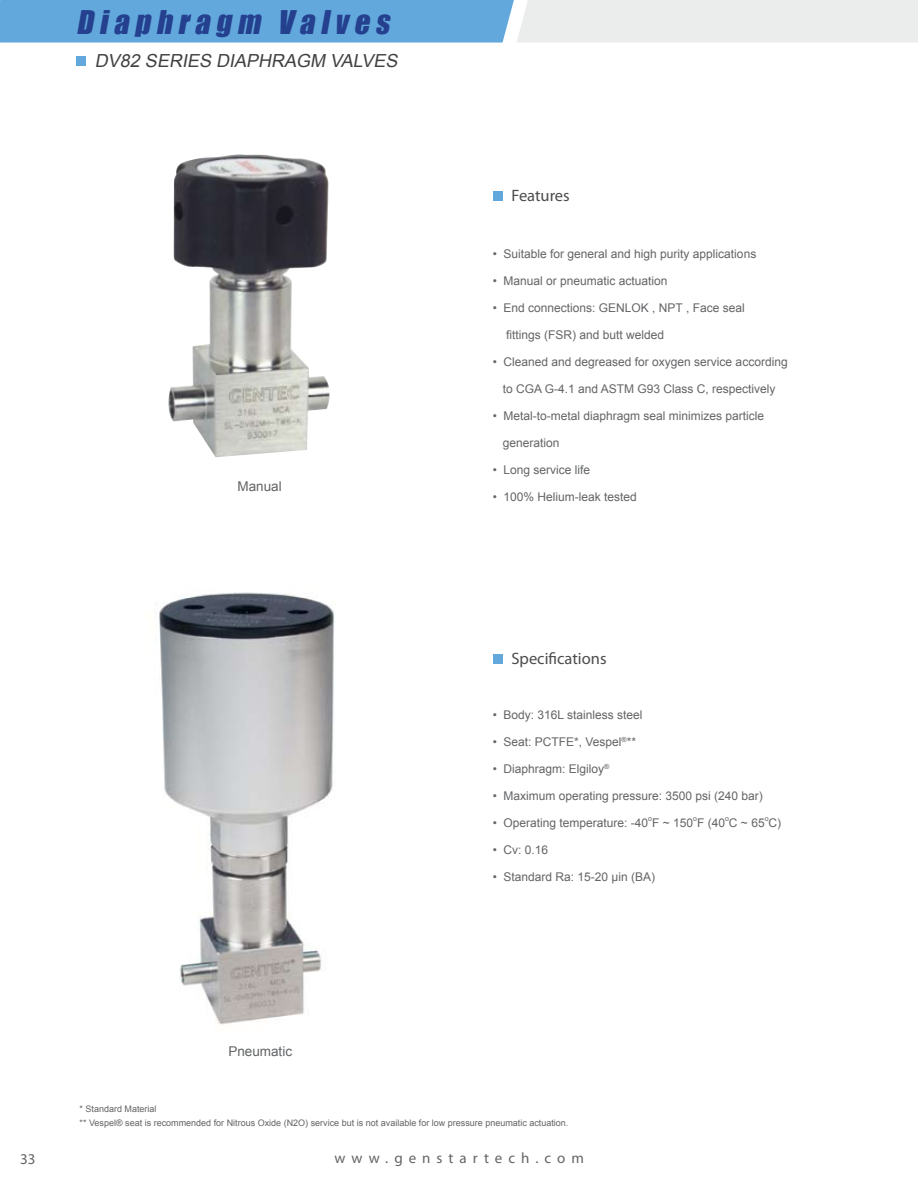
<style>
.page{position:relative;width:918px;height:1188px;background:#fff}
.page>*{position:absolute;margin:0;border:0;box-sizing:border-box;transform-origin:0 0}
.t1{font:italic 30px "Impact";color:#24408e}
.t2{font:italic 18px "Arial";color:#414042}
.t3{font:16.5px "Myriad Pro";color:#4c4c4e}
.t4{font:15px "Myriad Pro";letter-spacing:.4em;color:#636466}
.t5{font:13.5px "Arial";color:#636466}
.t6{font:12px "Arial";color:#636466}
.t7{font:9px/13.5px "Arial";color:#636466}
.t8{font:7.05px "Arial";color:#636466}
</style>
<div class="page">
<svg style="left:0;top:0;width:918px;height:43px;background:#a0c7e3"></svg>
<img style="left:168px;top:154px;width:162px;height:303px">
<div style="left:493px;top:191px;width:9px;height:10px;background:#62a8dc"></div>
<div style="left:493px;top:654px;width:9px;height:10px;background:#62a8dc"></div>
<img style="left:159px;top:592px;width:176px;height:433px">
<div style="left:76px;top:56px;width:10px;height:10px;background:#62a8dc"></div>
<h1 class="t1" style="left:76px;top:-2px;width:322px">Diaphragm Valves</h1>
<h2 class="t2" style="left:95px;top:49px;width:308px">DV82 SERIES DIAPHRAGM VALVES</h2>
<p class="t5" style="left:238px;top:477px;width:46px">Manual</p>
<h3 class="t3" style="left:512px;top:186px;width:60px">Features</h3>
<p class="t6" style="left:493px;top:246px;width:265px">• Suitable for general and high purity applications</p>
<p class="t6" style="left:493px;top:273px;width:176px">• Manual or pneumatic actuation</p>
<p class="t6" style="left:493px;top:300px;width:254px">• End connections: GENLOK , NPT , Face seal</p>
<p class="t6" style="left:506px;top:327px;width:160px">fittings (FSR) and butt welded</p>
<p class="t6" style="left:493px;top:354px;width:297px">• Cleaned and degreased for oxygen service according</p>
<p class="t6" style="left:503px;top:381px;width:274px">to CGA G-4.1 and ASTM G93 Class C, respectively</p>
<p class="t6" style="left:493px;top:408px;width:273px">• Metal-to-metal diaphragm seal minimizes particle</p>
<p class="t6" style="left:503px;top:435px;width:58px">generation</p>
<p class="t6" style="left:493px;top:462px;width:99px">• Long service life</p>
<p class="t6" style="left:493px;top:489px;width:146px">• 100% Helium-leak tested</p>
<h3 class="t3" style="left:512px;top:649px;width:97px">Specifications</h3>
<p class="t6" style="left:493px;top:707px;width:151px">• Body: 316L stainless steel</p>
<p class="t6" style="left:493px;top:734px;width:145px">• Seat: PCTFE*, Vespel<sup>®</sup>**</p>
<p class="t6" style="left:493px;top:761px;width:118px">• Diaphragm: Elgiloy<sup>®</sup></p>
<p class="t6" style="left:493px;top:788px;width:272px">• Maximum operating pressure: 3500 psi (240 bar)</p>
<p class="t6" style="left:493px;top:815px;width:290px">• Operating temperature: -40 F ~ 150 F (40 C ~ 65 C)</p>
<p class="t8" style="left:648px;top:814px;width:5px">o</p>
<p class="t8" style="left:693px;top:814px;width:5px">o</p>
<p class="t8" style="left:725px;top:814px;width:5px">o</p>
<p class="t8" style="left:765px;top:814px;width:5px">o</p>
<p class="t6" style="left:493px;top:842px;width:57px">• Cv: 0.16</p>
<p class="t6" style="left:493px;top:869px;width:164px">• Standard Ra: 15-20 μin (BA)</p>
<p class="t4" style="left:20px;top:1150px;width:17px">33</p>
<p class="t5" style="left:228px;top:1043px;width:65px">Pneumatic</p>
<p class="t7" style="left:80px;top:1102px;width:490px">* Standard Material<br>** Vespel® seat is recommended for Nitrous Oxide (N2O) service but is not available for low pressure pneumatic actuation.</p>
<p class="t4" style="left:334px;top:1148px;width:251px">www.genstartech.com</p>
</div>
